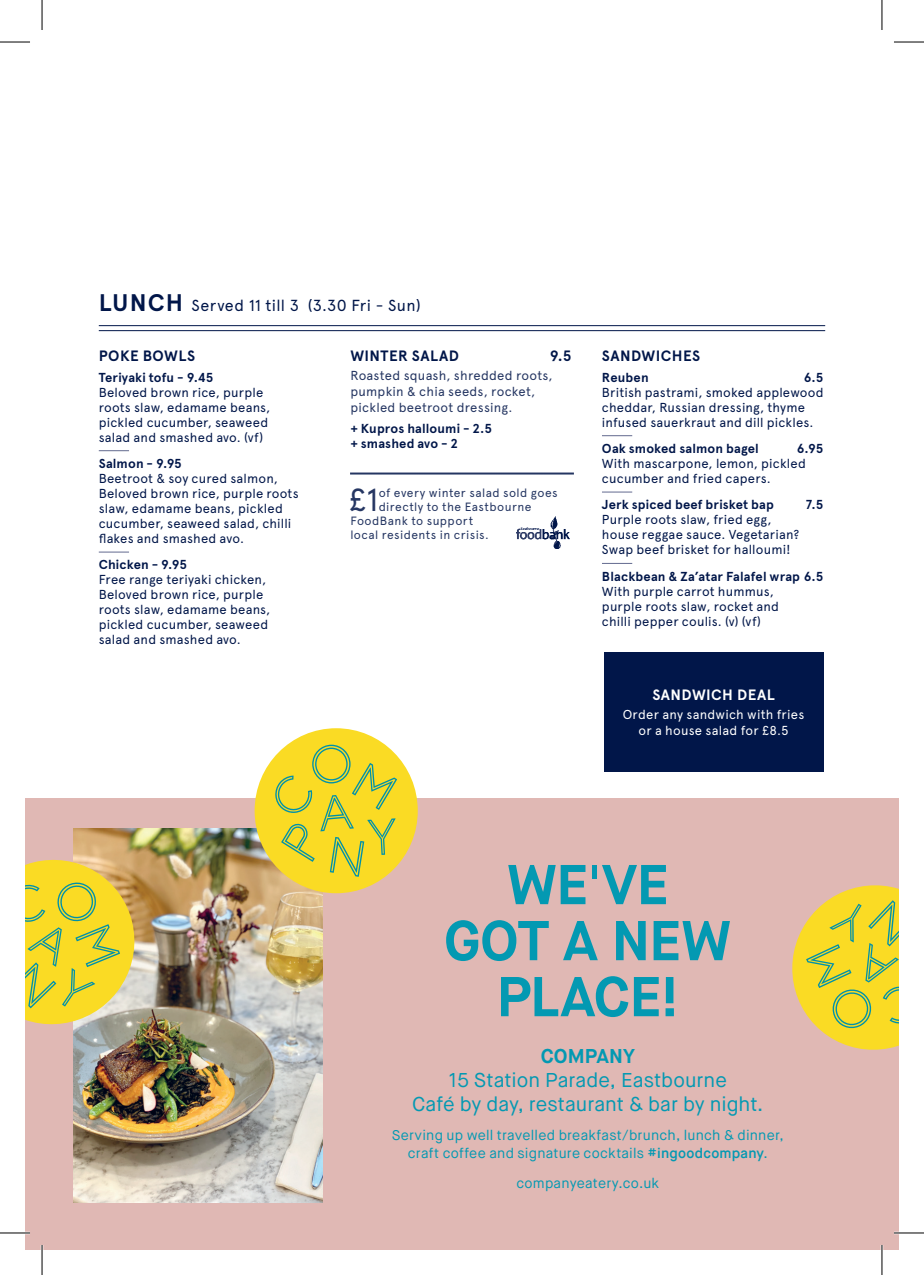
<style>
.page{position:relative;width:924px;height:1275px;background:#fff}
.page>*{position:absolute;margin:0;border:0;box-sizing:border-box;transform-origin:0 0}
.t1{font:700 56px/56px "Maison Neue";letter-spacing:-.015em;color:#0399b2;text-align:center}
.t2{font:32px "Apercu Pro";color:#253662}
.t3{font:20px/24px "Maison Neue";color:#0399b2;text-align:center}
.t4{font:700 20px "Maison Neue";letter-spacing:.005em;color:#0399b2}
.t5{font:16px "Apercu";letter-spacing:.02em;color:#011649}
.t6{font:700 15px "Apercu";letter-spacing:.03em;color:#011649}
.t7{font:700 15px "Apercu";letter-spacing:.03em;color:#fff}
.t8{font:14px/18px "Maison Neue";letter-spacing:.015em;color:#0399b2;text-align:center}
.t9{font:13px/15px "Apercu";letter-spacing:.015em;color:#011649}
.t10{font:700 13px/15px "Apercu";letter-spacing:.015em;color:#011649}
.t11{font:13px/16px "Apercu Pro";letter-spacing:.02em;color:#253662}
.t12{font:13px/16px "Apercu Pro";letter-spacing:.02em;color:#fff;text-align:center}
.t13{font:12px "Apercu Pro";letter-spacing:.035em;color:#253662}
.s1{font-weight:700;font-size:24px}
.s2{font-weight:600}
</style>
<div class="page">
<hr style="left:99px;top:325px;width:725px;height:1px;background:#011649">
<hr style="left:99px;top:330px;width:725px;height:1px;background:#011649">
<hr style="left:99px;top:450px;width:30px;height:1px;background:#636a8f">
<hr style="left:99px;top:551px;width:30px;height:1px;background:#636a8f">
<svg style="left:350px;top:472px;width:223px;height:3px"></svg>
<hr style="left:601px;top:435px;width:31px;height:1px;background:#636a8f">
<hr style="left:601px;top:491px;width:31px;height:1px;background:#636a8f">
<hr style="left:601px;top:563px;width:31px;height:1px;background:#636a8f">
<img style="left:516px;top:517px;width:53px;height:31px">
<div style="left:603px;top:652px;width:219px;height:119px;background:#011649"></div>
<div style="left:25px;top:798px;width:873px;height:452px;background:#e0b8b4"></div>
<img style="left:73px;top:828px;width:249px;height:374px">
<div style="left:254px;top:728px;width:163px;height:165px;background:#fadb24;border-radius:50%"></div>
<svg style="left:274px;top:744px;width:123px;height:133px"></svg>
<svg style="left:25px;top:849px;width:120px;height:186px;background:#ddca4f"></svg>
<svg style="left:792px;top:885px;width:106px;height:165px"></svg>
<hr style="left:0;top:1231px;width:30px;height:3px;background:#fff">
<hr style="left:893px;top:1231px;width:30px;height:3px;background:#fff">
<hr style="left:41px;top:1245px;width:2px;height:30px;background:#fff">
<hr style="left:880px;top:1245px;width:2px;height:30px;background:#fff">
<hr style="left:0;top:42px;width:30px;height:1px;background:#000">
<hr style="left:893px;top:42px;width:30px;height:1px;background:#000">
<hr style="left:0;top:1232px;width:30px;height:1px;background:#000">
<hr style="left:893px;top:1232px;width:30px;height:1px;background:#000">
<hr style="left:42px;top:0;width:1px;height:30px;background:#000">
<hr style="left:42px;top:1245px;width:1px;height:30px;background:#000">
<hr style="left:881px;top:0;width:1px;height:30px;background:#000">
<hr style="left:881px;top:1245px;width:1px;height:30px;background:#000">
<p class="t5" style="left:99px;top:296px;width:323px"><span class="s1">LUNCH</span> Served 11 till 3 (3.30 Fri - Sun)</p>
<p class="t6" style="left:99px;top:347px;width:98px">POKE BOWLS</p>
<p class="t10" style="left:99px;top:370px;width:116px">Teriyaki tofu - 9.45</p>
<p class="t9" style="left:99px;top:384px;width:173px">Beloved brown rice, purple roots slaw, edamame beans, pickled cucumber, seaweed salad and smashed avo. (vf)</p>
<p class="t10" style="left:99px;top:456px;width:84px">Salmon - 9.95</p>
<p class="t9" style="left:99px;top:471px;width:201px">Beetroot &amp; soy cured salmon,<br>Beloved brown rice, purple roots slaw, edamame beans, pickled cucumber, seaweed salad, chilli flakes and smashed avo.</p>
<p class="t10" style="left:99px;top:557px;width:90px">Chicken - 9.95</p>
<p class="t9" style="left:99px;top:572px;width:173px">Free range teriyaki chicken,<br>Beloved brown rice, purple roots slaw, edamame beans, pickled cucumber, seaweed salad and smashed avo.</p>
<p class="t6" style="left:350px;top:347px;width:110px">WINTER SALAD</p>
<p class="t6" style="left:549px;top:347px;width:23px">9.5</p>
<p class="t11" style="left:350px;top:366px;width:204px">Roasted squash, shredded roots, pumpkin &amp; chia seeds, rocket, pickled beetroot dressing.</p>
<p class="t10" style="left:350px;top:420px;width:143px">+ Kupros halloumi - 2.5 + smashed avo - 2</p>
<h2 class="t2" style="left:349px;top:476px;width:31px">£1</h2>
<p class="t13" style="left:378px;top:484px;width:180px">of every winter salad sold goes</p>
<p class="t13" style="left:378px;top:498px;width:154px">directly to the Eastbourne</p>
<p class="t13" style="left:350px;top:512px;width:124px">FoodBank to support</p>
<p class="t13" style="left:350px;top:526px;width:140px">local residents in crisis.</p>
<p class="t6" style="left:601px;top:347px;width:100px">SANDWICHES</p>
<p class="t10" style="left:601px;top:370px;width:48px">Reuben</p>
<p class="t10" style="left:803px;top:370px;width:21px">6.5</p>
<p class="t9" style="left:601px;top:384px;width:223px">British pastrami, smoked applewood cheddar, Russian dressing, thyme infused sauerkraut and dill pickles.</p>
<p class="t10" style="left:601px;top:441px;width:158px">Oak smoked salmon bagel</p>
<p class="t10" style="left:796px;top:441px;width:28px">6.95</p>
<p class="t9" style="left:601px;top:456px;width:205px">With mascarpone, lemon, pickled cucumber and fried capers.</p>
<p class="t10" style="left:601px;top:497px;width:173px">Jerk spiced beef brisket bap</p>
<p class="t10" style="left:805px;top:497px;width:19px">7.5</p>
<p class="t9" style="left:601px;top:512px;width:199px">Purple roots slaw, fried egg, house reggae sauce. Vegetarian?<br>Swap beef brisket for halloumi!</p>
<p class="t10" style="left:601px;top:569px;width:223px">Blackbean &amp; Za’atar Falafel wrap 6.5</p>
<p class="t9" style="left:601px;top:583px;width:178px">With purple carrot hummus, purple roots slaw, rocket and chilli pepper coulis. (v) (vf)</p>
<p class="t7" style="left:652px;top:685px;width:124px">SANDWICH DEAL</p>
<p class="t12" style="left:622px;top:705px;width:183px">Order any sandwich with fries or a house salad for £8.5</p>
<h1 class="t1" style="left:443px;top:857px;width:289px">WE'VE<br>GOT A NEW<br>PLACE!</h1>
<h3 class="t4" style="left:540px;top:1043px;width:96px">COMPANY</h3>
<h3 class="t3" style="left:412px;top:1068px;width:352px">15 Station Parade, Eastbourne<br>Café by day, restaurant &amp; bar by night.</h3>
<p class="t8" style="left:391px;top:1126px;width:393px">Serving up well travelled breakfast/brunch, lunch &amp; dinner, craft coffee and signature cocktails <span class="s2">#ingoodcompany</span>.</p>
<p class="t8" style="left:516px;top:1174px;width:144px">companyeatery.co.uk</p>
</div>
